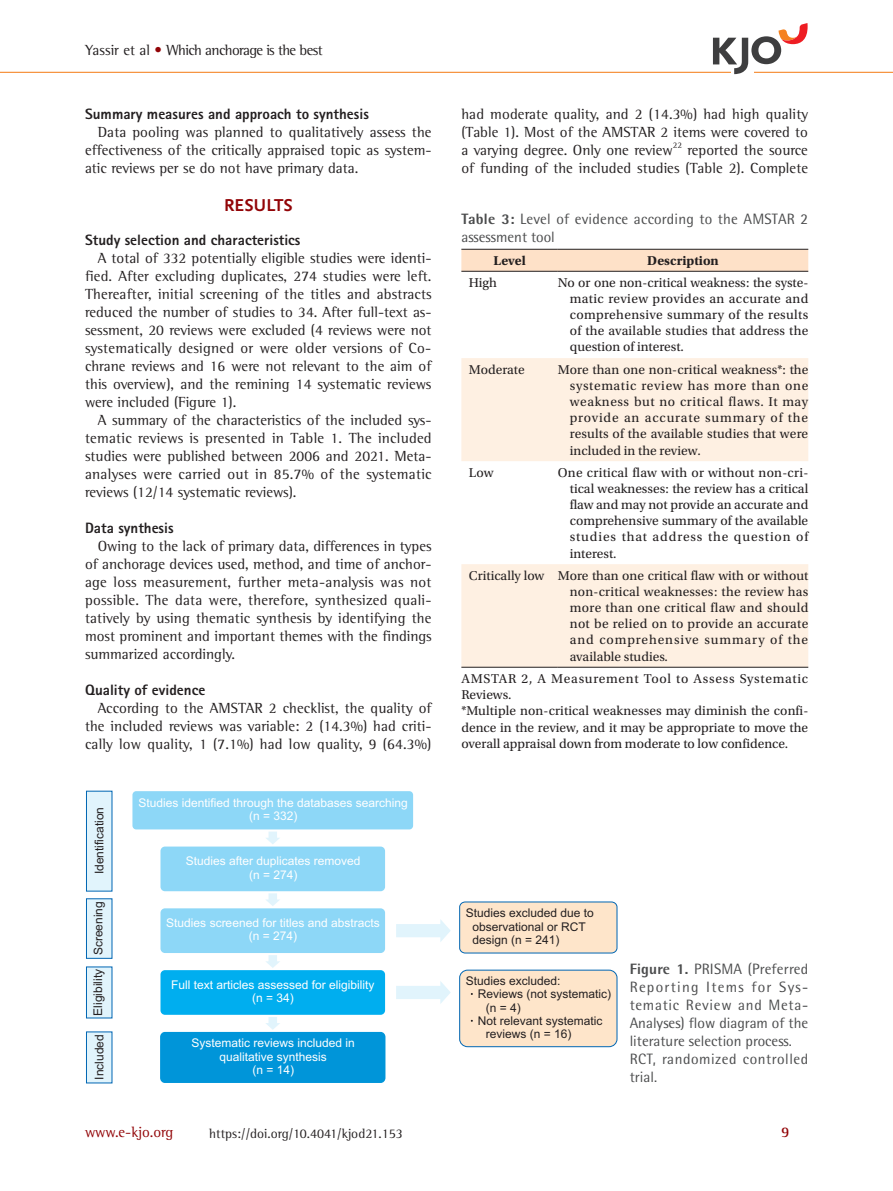
<style>
.page{position:relative;width:893px;height:1191px;background:#fff}
.page>*{position:absolute;margin:0;border:0;box-sizing:border-box;transform-origin:0 0}
.t1{font:700 18px "Nexus Sans Pro";letter-spacing:.01em;color:#920407}
.t2{font:15px/18px "Rotis Semi Serif Std";color:#231f20;text-align:justify}
.t3{font:15px/18px "Rotis Semi Sans Std";letter-spacing:.015em;color:#4b4c4d}
.t4{font:800 15px "Rotis Sans Serif Std";color:#231f20}
.t5{font:15px "Rotis Semi Serif Std";letter-spacing:-.04em;color:#231f20}
.t6{font:15px "Rotis Semi Serif Std";color:#920407}
.t7{font:700 15px "Rotis Semi Serif Std";color:#920407}
.t8{font:13.5px/16.2px "Utopia Std";letter-spacing:.005em;color:#231f20}
.t9{font:13.5px "Rotis Semi Serif Std";color:#231f20}
.t10{font:700 13.5px "Utopia Std";color:#231f20}
.t11{font:12px/13.4px "Arial";color:#fff;text-align:center}
.t12{font:12px/13.4px "Arial";color:#231f20}
.t13{font:8.7px "Rotis Semi Serif Std";color:#231f20}
.s1{color:#920407}
.s2{font-weight:800}
</style>
<div class="page">
<hr style="left:0;top:72px;width:893px;height:1px;background:#f58220">
<svg style="left:713px;top:23px;width:95px;height:51px"></svg>
<div style="left:86px;top:966px;width:26px;height:52px;background:#e1f4fc;border:1px solid #0166b3"></div>
<div style="left:86px;top:1031px;width:26px;height:52px;background:#e1f4fc;border:1px solid #0166b3"></div>
<div style="left:86px;top:898px;width:26px;height:60px;background:#e1f4fc;border:1px solid #0166b3"></div>
<div style="left:86px;top:791px;width:26px;height:100px;background:#e1f4fc"></div>
<div style="left:86px;top:790px;width:26px;height:101px;border:1px solid #0166b3"></div>
<div style="left:460px;top:902px;width:157px;height:51px;background:#fee5ca;border-radius:5px"></div>
<div style="left:459px;top:901px;width:158px;height:52px;border:1px solid #0166b3;border-radius:5px"></div>
<div style="left:460px;top:970px;width:157px;height:76px;background:#fee5ca;border-radius:8px"></div>
<div style="left:459px;top:969px;width:158px;height:78px;border:1px solid #0166b3;border-radius:8px"></div>
<div style="left:132px;top:791px;width:281px;height:38px;background:#8dd7f7;border-radius:4px"></div>
<svg style="left:266px;top:831px;width:14px;height:13px"></svg>
<div style="left:160px;top:846px;width:225px;height:45px;background:#8dd7f7;border-radius:4px"></div>
<svg style="left:266px;top:893px;width:14px;height:13px"></svg>
<div style="left:160px;top:908px;width:225px;height:45px;background:#8dd7f7;border-radius:4px"></div>
<svg style="left:266px;top:955px;width:14px;height:13px"></svg>
<div style="left:160px;top:970px;width:225px;height:44px;background:#00aeef;border-radius:4px"></div>
<svg style="left:266px;top:1017px;width:14px;height:12px"></svg>
<div style="left:160px;top:1032px;width:225px;height:51px;background:#0095d9;border-radius:5px"></div>
<svg style="left:396px;top:919px;width:55px;height:23px"></svg>
<svg style="left:396px;top:981px;width:55px;height:23px"></svg>
<div style="left:461px;top:250px;width:347px;height:21px;background:#fee1c8"></div>
<svg style="left:461px;top:358px;width:347px;height:309px;fill:#fef0e2"></svg>
<hr style="left:461px;top:249px;width:97px;height:1px;background:#231f20">
<hr style="left:558px;top:249px;width:250px;height:1px;background:#231f20">
<hr style="left:461px;top:271px;width:97px;height:1px;background:#231f20">
<hr style="left:558px;top:271px;width:250px;height:1px;background:#231f20">
<hr style="left:461px;top:667px;width:97px;height:1px;background:#231f20">
<hr style="left:558px;top:667px;width:250px;height:1px;background:#231f20">
<p class="t5" style="left:85px;top:41px;width:239px">Yassir et al <span class="s1">•</span> Which anchorage is the best</p>
<p class="t4" style="left:85px;top:104px;width:285px">Summary measures and approach to synthesis</p>
<p class="t2" style="left:85px;top:123px;width:348px;text-indent:13px">Data pooling was planned to qualitatively assess the effectiveness of the critically appraised topic as system&shy;atic reviews per se do not have primary data.</p>
<p class="t1" style="left:224px;top:192px;width:70px">RESULTS</p>
<p class="t4" style="left:85px;top:230px;width:217px">Study selection and characteristics</p>
<p class="t2" style="left:85px;top:249px;width:348px;text-indent:13px">A total of 332 potentially eligible studies were identi&shy;fied. After excluding duplicates, 274 studies were left.<br>Thereafter, initial screening of the titles and abstracts reduced the number of studies to 34. After full-text as&shy;sessment, 20 reviews were excluded (4 reviews were not systematically designed or were older versions of Co&shy;chrane reviews and 16 were not relevant to the aim of this overview), and the remining 14 systematic reviews were included (Figure 1).</p>
<p class="t2" style="left:85px;top:411px;width:348px;text-indent:13px">A summary of the characteristics of the included sys&shy;tematic reviews is presented in Table 1. The included studies were published between 2006 and 2021. Meta&shy;analyses were carried out in 85.7% of the systematic reviews (12/14 systematic reviews).</p>
<p class="t4" style="left:85px;top:518px;width:90px">Data synthesis</p>
<p class="t2" style="left:85px;top:537px;width:348px;text-indent:13px">Owing to the lack of primary data, differences in types of anchorage devices used, method, and time of anchor&shy;age loss measurement, further meta-analysis was not possible. The data were, therefore, synthesized quali&shy;tatively by using thematic synthesis by identifying the most prominent and important themes with the findings summarized accordingly.</p>
<p class="t4" style="left:85px;top:680px;width:122px">Quality of evidence</p>
<p class="t2" style="left:85px;top:699px;width:348px;text-indent:13px">According to the AMSTAR 2 checklist, the quality of the included reviews was variable: 2 (14.3%) had criti&shy;cally low quality, 1 (7.1%) had low quality, 9 (64.3%)</p>
<p class="t12" style="left:94px;top:874px;width:69px;rotate:-90deg">Identification</p>
<p class="t12" style="left:93px;top:955px;width:56px;rotate:-90deg">Screening</p>
<p class="t12" style="left:92px;top:1015px;width:48px;rotate:-90deg">Eligibility</p>
<p class="t12" style="left:94px;top:1079px;width:47px;rotate:-90deg">Included</p>
<p class="t11" style="left:138px;top:797px;width:271px">Studies identified through the databases searching (n = 332)</p>
<p class="t11" style="left:186px;top:855px;width:176px">Studies after duplicates removed (n = 274)</p>
<p class="t11" style="left:166px;top:917px;width:215px">Studies screened for titles and abstracts (n = 274)</p>
<p class="t11" style="left:171px;top:979px;width:205px">Full text article assessed for eligibility (n = 34)</p>
<p class="t11" style="left:248px;top:979px;width:7px">s</p>
<p class="t11" style="left:192px;top:1037px;width:165px">Systematic reviews included in qualitative synthesis<br>(n = 14)</p>
<p class="t2" style="left:461px;top:105px;width:348px">had moderate quality, and 2 (14.3%) had high quality (Table 1). Most of the AMSTAR 2 items were covered to a varying degree. Only one review</p>
<p class="t13" style="left:673px;top:140px;width:11px">22</p>
<p class="t2" style="left:461px;top:141px;width:348px;text-align:right">reported the source<br>of funding of the included studies (Table 2). Complete</p>
<p class="t3" style="left:461px;top:210px;width:348px"><span class="s2">Table 3:</span> Level of evidence according to the AMSTAR 2 assessment tool</p>
<p class="t10" style="left:493px;top:252px;width:34px">Level</p>
<p class="t10" style="left:647px;top:252px;width:73px">Description</p>
<p class="t8" style="left:469px;top:274px;width:30px">High</p>
<p class="t8" style="left:570px;top:274px;width:240px;text-indent:-12px">No or one non-critical weakness: the syste&shy;matic review provides an accurate and comprehensive summary of the results of the available studies that address the question of interest.</p>
<p class="t8" style="left:469px;top:361px;width:57px">Moderate</p>
<p class="t8" style="left:570px;top:361px;width:240px;text-align:justify;text-indent:-12px">More than one non-critical weakness*: the systematic review has more than one weakness but no critical flaws. It may provide an accurate summary of the results of the available studies that were included in the review.</p>
<p class="t8" style="left:469px;top:464px;width:26px">Low</p>
<p class="t8" style="left:570px;top:464px;width:240px;text-indent:-12px">One critical flaw with or without non-cri&shy;tical weaknesses: the review has a critical flaw and may not provide an accurate and comprehensive summary of the available studies that address the question of interest.</p>
<p class="t8" style="left:570px;top:567px;width:240px;text-align:justify;text-indent:-101px">Critically low More than one critical flaw with or without non-critical weaknesses: the review has more than one critical flaw and should not be relied on to provide an accurate and comprehensive summary of the available studies.</p>
<p class="t8" style="left:461px;top:671px;width:348px">AMSTAR 2, A Measurement Tool to Assess Systematic Reviews.<br>*Multiple non-critical weaknesses may diminish the confi&shy;dence in the review, and it may be appropriate to move the overall appraisal down from moderate to low confidence.</p>
<p class="t12" style="left:472px;top:907px;width:123px;text-indent:-7px">Studies excluded due to observational or RCT design (n = 241)</p>
<p class="t12" style="left:466px;top:975px;width:96px">Studies excluded:</p>
<p class="t12" style="left:478px;top:988px;width:135px">Reviews (not systematic)</p>
<p class="t12" style="left:486px;top:1001px;width:37px">(n=4)</p>
<p class="t12" style="left:478px;top:1015px;width:126px">Not relevant systematic</p>
<p class="t12" style="left:486px;top:1028px;width:87px">reviews (n = 16)</p>
<p class="t3" style="left:630px;top:960px;width:180px"><span class="s2">Figure 1.</span> PRISMA (Preferred<br>Reporting Items for Sys&shy;tematic Review and Meta-<br>Analyses) flow diagram of the literature selection process.<br>RCT, randomized controlled trial.</p>
<p class="t6" style="left:85px;top:1122px;width:90px">www.e-kjo.org</p>
<p class="t9" style="left:209px;top:1125px;width:195px">https://doi.org/10.4041/kjod21.153</p>
<p class="t7" style="left:781px;top:1122px;width:10px">9</p>
</div>
